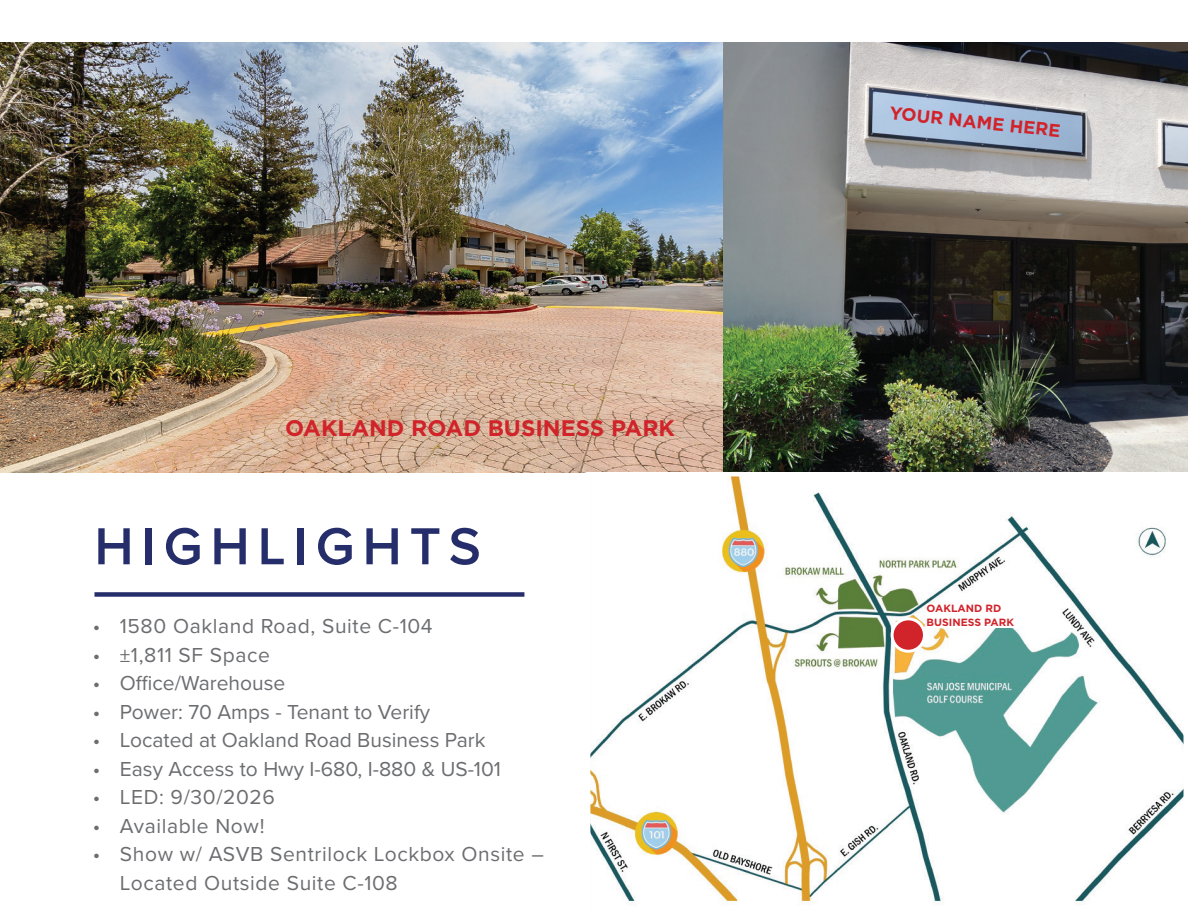
<style>
.page{position:relative;width:1188px;height:918px;background:#fff}
.page>*{position:absolute;margin:0;border:0;box-sizing:border-box;transform-origin:0 0}
.t1{font:600 54px "Proxima Nova";letter-spacing:.15em;color:#252d6a}
.t2{font:700 22.5px "Gotham";color:#d1232a}
.t3{font:21px/28.5px "Proxima Nova";letter-spacing:.025em;color:#6c6d70}
.t4{font:21px "Proxima Nova";color:#6c6d70}
.t5{font:700 18px "Gotham";color:#d1232a}
.t6{font:700 10.5px/13.5px "Gotham";color:#d1232a}
</style>
<div class="page">
<img style="left:0;top:42px;width:724px;height:430px">
<div style="left:95px;top:592px;width:429px;height:5px;background:#252d6a"></div>
<img style="left:591px;top:477px;width:592px;height:425px">
<img style="left:724px;top:42px;width:464px;height:430px">
<div style="left:892px;top:619px;width:32px;height:32px;background:#d1232a;border-radius:50%"></div>
<div style="left:891px;top:617px;width:35px;height:36px;border:3px solid #fff;border-radius:50%"></div>
<div style="left:927px;top:604px;width:95px;height:23px;background:#fff"></div>
<p class="t2" style="left:285px;top:413px;width:391px">OAKLAND ROAD BUSINESS PARK</p>
<h1 class="t1" style="left:94px;top:506px;width:388px">HIGHLIGHTS</h1>
<p class="t3" style="left:93px;top:611px;width:341px">• 1580 Oakland Road, Suite C-104</p>
<p class="t3" style="left:93px;top:640px;width:179px">• ±1,811 SF Space</p>
<p class="t4" style="left:93px;top:668px;width:194px">• Office/Warehouse</p>
<p class="t4" style="left:93px;top:696px;width:339px">• Power: 70 Amps - Tenant to Verify</p>
<p class="t4" style="left:93px;top:725px;width:394px">• Located at Oakland Road Business Park</p>
<p class="t4" style="left:93px;top:753px;width:410px">• Easy Access to Hwy I-680, I-880 &amp; US-101</p>
<p class="t3" style="left:93px;top:782px;width:184px">• LED: 9/30/2026</p>
<p class="t3" style="left:93px;top:811px;width:173px">• Available Now!</p>
<p class="t3" style="left:120px;top:839px;width:426px;text-indent:-27px">• Show w/ ASVB Sentrilock Lockbox Onsite –<br>Located Outside Suite C-108</p>
<p class="t5" style="left:891px;top:101px;width:173px;rotate:6deg">YOUR NAME HERE</p>
<p class="t6" style="left:927px;top:602px;width:89px">OAKLAND RD<br>BUSINESS PARK</p>
</div>
